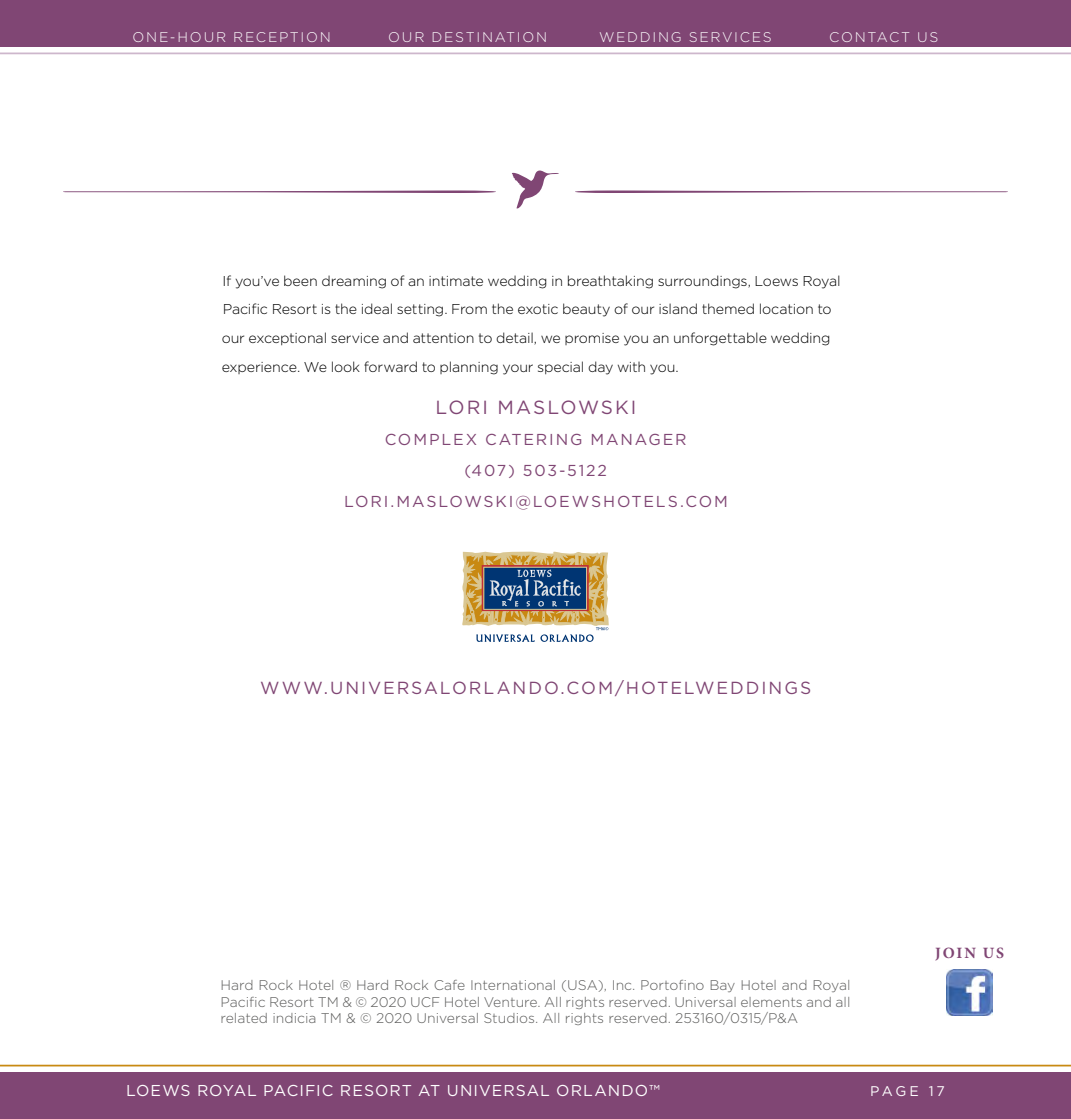
<style>
.page{position:relative;width:1071px;height:1119px;background:#fff}
.page>*{position:absolute;margin:0;border:0;box-sizing:border-box;transform-origin:0 0}
.body_copy_subhead{font:19.07px "Gotham";letter-spacing:.11em;color:#804674}
.body_copy_subhead-2{font:17.5px "Gotham";letter-spacing:.11em;color:#804674}
.body_copy_subhead-3{font:15.92px "Gotham";letter-spacing:.115em;color:#804674}
.t1{font:15.75px "Gotham";letter-spacing:.065em;color:#fff}
.body_copy_subhead-4{font:700 15.75px "Minion Pro";letter-spacing:.105em;color:#804674}
.body_copy{font:300 14.17px/28.5px "Gotham";letter-spacing:-.015em;color:#000}
.Legal_copy{font:300 14px/16.8px "Gotham";color:#5d5d5c;text-align:justify}
.t2{font:300 14px "Gotham";letter-spacing:.125em;color:#fff}
.t3{font:14px "Gotham";letter-spacing:.195em;color:#fff}
</style>
<div class="page">
<div style="left:0;top:1072px;width:1071px;height:46px;background:#804674"></div>
<div style="left:0;top:0;width:1071px;height:46px;background:#804674"></div>
<hr style="left:0;top:52px;width:1071px;height:2px;background:#cdb7cc">
<hr style="left:0;top:1064px;width:1071px;height:2px;background:#c88a12">
<svg style="left:462px;top:551px;width:147px;height:90px"></svg>
<svg style="left:512px;top:170px;width:47px;height:39px"></svg>
<svg style="left:63px;top:190px;width:433px;height:3px"></svg>
<svg style="left:575px;top:190px;width:433px;height:3px"></svg>
<img style="left:946px;top:969px;width:47px;height:46px">
<p class="t2" style="left:132px;top:29px;width:200px">ONE-HOUR RECEPTION</p>
<p class="t2" style="left:388px;top:29px;width:160px">OUR DESTINATION</p>
<p class="t2" style="left:599px;top:29px;width:174px">WEDDING SERVICES</p>
<p class="t2" style="left:829px;top:29px;width:111px">CONTACT US</p>
<p class="body_copy" style="left:222px;top:266px;width:621px">If you’ve been dreaming of an intimate wedding in breathtaking surroundings, Loews Royal Pacific Resort is the ideal setting. From the exotic beauty of our island themed location to our exceptional service and attention to detail, we promise you an unforgettable wedding experience. We look forward to planning your special day with you.</p>
<p class="body_copy_subhead" style="left:436px;top:395px;width:202px">LORI MASLOWSKI</p>
<p class="body_copy_subhead-3" style="left:385px;top:429px;width:303px">COMPLEX CATERING MANAGER</p>
<p class="body_copy_subhead-3" style="left:464px;top:460px;width:144px">(407) 503-5122</p>
<p class="body_copy_subhead-3" style="left:344px;top:491px;width:385px">LORI.MASLOWSKI@LOEWSHOTELS.COM</p>
<p class="body_copy_subhead-2" style="left:260px;top:677px;width:553px">WWW.UNIVERSALORLANDO.COM/HOTELWEDDINGS</p>
<p class="Legal_copy" style="left:220px;top:975px;width:632px">Hard Rock Hotel ® Hard Rock Cafe International (USA), Inc. Portofino Bay Hotel and Royal Pacific Resort TM &amp; © 2020 UCF Hotel Venture. All rights reserved. Universal elements and all related indicia TM &amp; © 2020 Universal Studios. All rights reserved. 253160/0315/P&amp;A</p>
<p class="body_copy_subhead-4" style="left:935px;top:943px;width:70px">JOIN US</p>
<p class="t1" style="left:126px;top:1080px;width:535px">LOEWS ROYAL PACIFIC RESORT AT UNIVERSAL ORLANDO™</p>
<p class="t3" style="left:870px;top:1081px;width:76px">PAGE 17</p>
</div>
